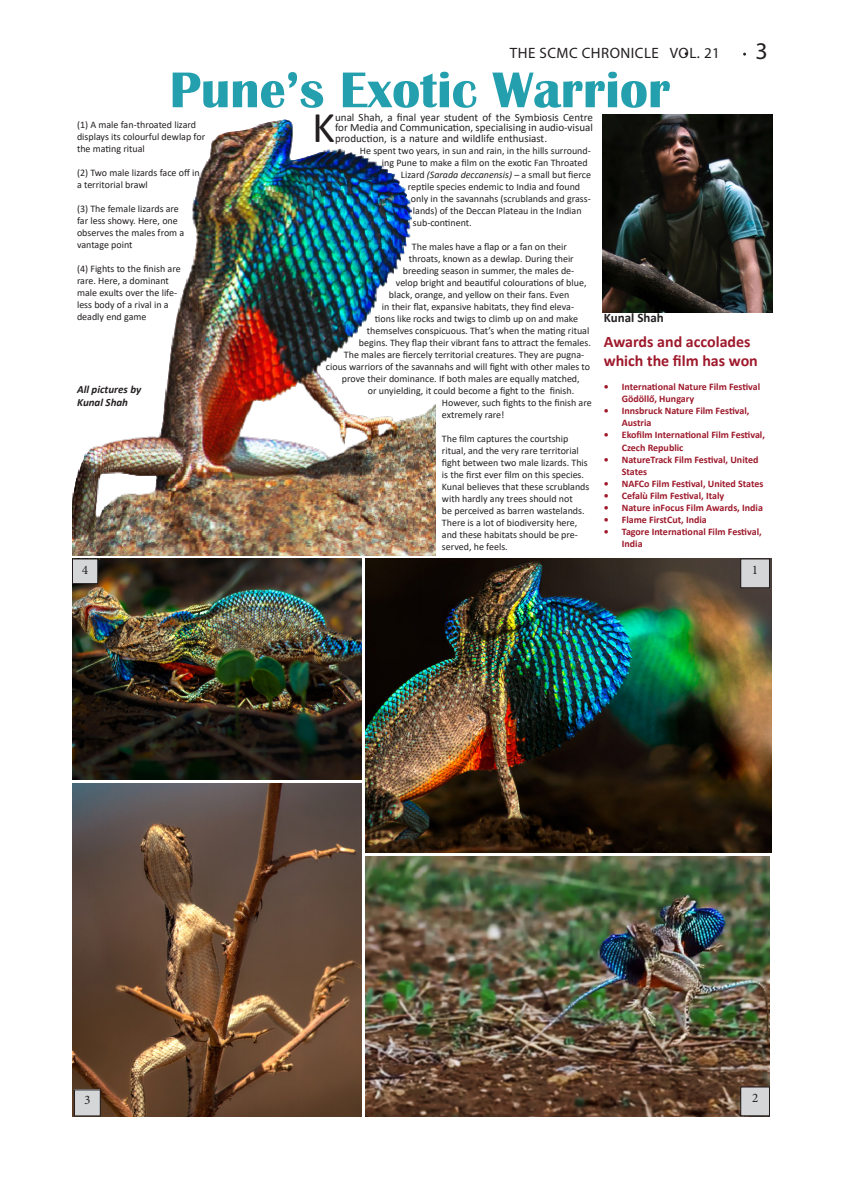
<style>
.page{position:relative;width:842px;height:1191px;background:#fff}
.page>*{position:absolute;margin:0;border:0;box-sizing:border-box;transform-origin:0 0}
.t1{font:700 52px "Britannic";color:#239fad}
.Body_Text{font:44.1px "Calibri";color:#231f20}
.t2{font:24px "Myriad Pro";color:#231f20}
.t3{font:700 16px "Calibri";color:#9e192b}
.t4{font:15px "Myriad Pro";letter-spacing:.03em;color:#231f20}
.t5{font:700 13px "Calibri";color:#231f20}
.t6{font:13px "Minion Pro";color:#231f20}
.Body_Text-2{font:11px/10.5px "Calibri";color:#231f20;text-align:justify}
.t7{font:italic 700 11px/13.2px "Calibri";color:#231f20}
.t8{font:10px/12px "Calibri";color:#231f20}
.t9{font:700 10px/12px "Calibri";color:#9e192b}
.s1{font-style:italic}
</style>
<div class="page">
<img style="left:602px;top:114px;width:170px;height:198px">
<img style="left:72px;top:558px;width:289px;height:222px">
<img style="left:365px;top:558px;width:406px;height:294px">
<img style="left:365px;top:856px;width:405px;height:260px">
<img style="left:72px;top:784px;width:289px;height:332px">
<img style="left:72px;top:119px;width:364px;height:437px">
<div style="left:741px;top:559px;width:28px;height:28px;background:#d5d6d8"></div>
<div style="left:740px;top:558px;width:30px;height:30px;border:1px solid #231f20"></div>
<div style="left:741px;top:1087px;width:28px;height:28px;background:#d5d6d8"></div>
<div style="left:740px;top:1086px;width:30px;height:30px;border:1px solid #231f20"></div>
<div style="left:75px;top:1089px;width:25px;height:26px;background:#d5d6d8"></div>
<div style="left:74px;top:1089px;width:27px;height:27px;border:1px solid #231f20"></div>
<div style="left:72px;top:559px;width:26px;height:24px;background:#d5d6d8"></div>
<div style="left:72px;top:558px;width:26px;height:26px;border:1px solid #231f20"></div>
<p class="t4" style="left:510px;top:44px;width:211px">THE SCMC CHRONICLE VOL. 21</p>
<p class="t2" style="left:755px;top:36px;width:14px">3</p>
<p class="t1" style="left:170px;top:61px;width:502px">Pune’s Exotic Warrior</p>
<p class="t8" style="left:77px;top:118px;width:130px">(1) A male fan-throated lizard displays its colourful dewlap for the mating ritual</p>
<p class="t8" style="left:77px;top:166px;width:124px">(2) Two male lizards face off in a territorial brawl</p>
<p class="t8" style="left:77px;top:202px;width:109px">(3) The female lizards are far less showy. Here, one observes the males from a vantage point</p>
<p class="t8" style="left:77px;top:262px;width:105px">(4) Fights to the finish are rare. Here, a dominant male exults over the life&shy;less body of a rival in a deadly end game</p>
<p class="t7" style="left:77px;top:382px;width:66px">All pictures by<br>Kunal Shah</p>
<p class="t6" style="left:82px;top:561px;width:8px">4</p>
<p class="Body_Text" style="left:312px;top:97px;width:24px">K</p>
<p class="Body_Text-2" style="left:335px;top:112px;width:259px">unal Shah, a final year student of the Symbiosis Centre for Media and Communication, specialising in audio-visual production, is a nature and wildlife enthusiast.</p>
<p class="t8" style="left:360px;top:144px;width:232px">He spent two years, in sun and rain, in the hills surround-</p>
<p class="t8" style="left:382px;top:156px;width:207px">ing Pune to make a film on the exotic Fan Throated</p>
<p class="t8" style="left:401px;top:168px;width:192px">Lizard <span class="s1">(Sarada deccanensis)</span> – a small but fierce</p>
<p class="t8" style="left:408px;top:180px;width:174px">reptile species endemic to India and found</p>
<p class="t8" style="left:411px;top:192px;width:181px">only in the savannahs (scrublands and grass-</p>
<p class="t8" style="left:413px;top:204px;width:170px">lands) of the Deccan Plateau in the Indian</p>
<p class="t8" style="left:413px;top:216px;width:60px">sub-continent.</p>
<p class="t8" style="left:412px;top:240px;width:157px">The males have a flap or a fan on their</p>
<p class="t8" style="left:409px;top:252px;width:166px">throats, known as a dewlap. During their</p>
<p class="t8" style="left:403px;top:264px;width:173px">breeding season in summer, the males de-</p>
<p class="t8" style="left:396px;top:276px;width:192px">velop bright and beautiful colourations of blue,</p>
<p class="t8" style="left:389px;top:288px;width:182px">black, orange, and yellow on their fans. Even</p>
<p class="t8" style="left:382px;top:300px;width:194px">in their flat, expansive habitats, they find eleva-</p>
<p class="t8" style="left:375px;top:312px;width:205px">tions like rocks and twigs to climb up on and make</p>
<p class="t8" style="left:367px;top:324px;width:224px">themselves conspicuous. That’s when the mating ritual</p>
<p class="t8" style="left:359px;top:336px;width:234px">begins. They flap their vibrant fans to attract the females.</p>
<p class="t8" style="left:344px;top:348px;width:242px">The males are fiercely territorial creatures. They are pugna-</p>
<p class="t8" style="left:326px;top:360px;width:266px">cious warriors of the savannahs and will fight with other males to</p>
<p class="t8" style="left:342px;top:372px;width:239px">prove their dominance. If both males are equally matched,</p>
<p class="t8" style="left:368px;top:384px;width:208px">or unyielding, it could become a fight to the finish.</p>
<p class="t8" style="left:442px;top:396px;width:151px">However, such fights to the finish are</p>
<p class="t8" style="left:442px;top:408px;width:64px">extremely rare!</p>
<p class="t8" style="left:442px;top:432px;width:147px">The film captures the courtship ritual, and the very rare territorial fight between two male lizards. This is the first ever film on this species.</p>
<p class="t8" style="left:442px;top:480px;width:149px">Kunal believes that these scrublands with hardly any trees should not<br>be perceived as barren wastelands.<br>There is a lot of biodiversity here, and these habitats should be pre&shy;served, he feels.</p>
<p class="t5" style="left:604px;top:308px;width:62px">Kunal Shah</p>
<p class="t3" style="left:604px;top:331px;width:148px">Awards and accolades</p>
<p class="t3" style="left:604px;top:350px;width:156px">which the film has won</p>
<p class="t9" style="left:622px;top:381px;width:140px;text-indent:-18px">• International Nature Film Festival<br>Gödöllő, Hungary</p>
<p class="t9" style="left:622px;top:405px;width:129px;text-indent:-18px">• Innsbruck Nature Film Festival,<br>Austria</p>
<p class="t9" style="left:622px;top:429px;width:145px;text-indent:-18px">• Ekofilm International Film Festival,<br>Czech Republic</p>
<p class="t9" style="left:622px;top:453px;width:138px;text-indent:-18px">• NatureTrack Film Festival, United<br>States</p>
<p class="t9" style="left:604px;top:477px;width:161px">• NAFCo Film Festival, United States</p>
<p class="t9" style="left:604px;top:489px;width:122px">• Cefalù Film Festival, Italy</p>
<p class="t9" style="left:604px;top:501px;width:161px">• Nature inFocus Film Awards, India</p>
<p class="t9" style="left:604px;top:513px;width:105px">• Flame FirstCut, India</p>
<p class="t9" style="left:622px;top:525px;width:141px;text-indent:-18px">• Tagore International Film Festival,<br>India</p>
<p class="t6" style="left:753px;top:561px;width:6px">1</p>
<p class="t6" style="left:84px;top:1091px;width:7px">3</p>
<p class="t6" style="left:752px;top:1089px;width:8px">2</p>
</div>
